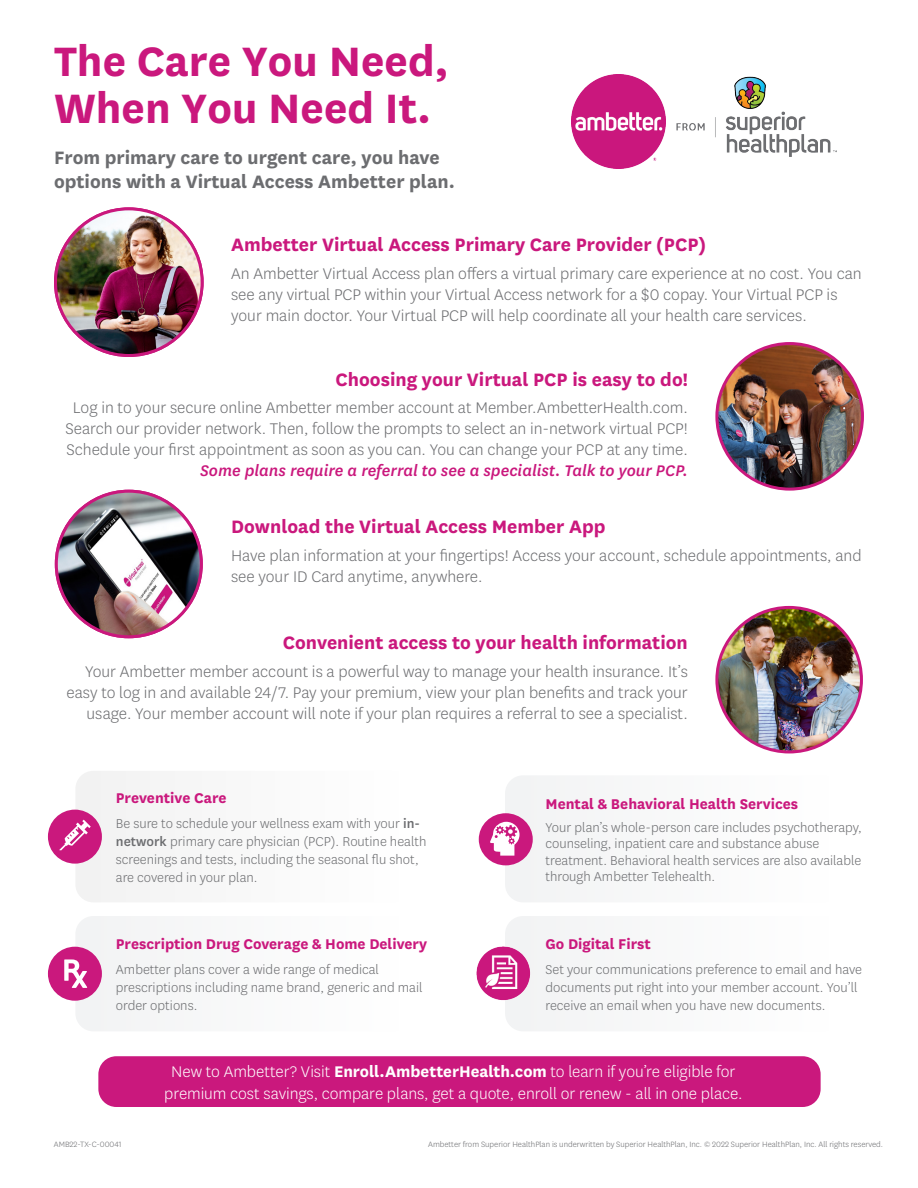
<style>
.page{position:relative;width:918px;height:1188px;background:#fff}
.page>*{position:absolute;margin:0;border:0;box-sizing:border-box;transform-origin:0 0}
.t1{font:700 48px/46.5px "Pmfgbt Thftbv Centene Sans";color:#ca187d}
.t2{font:700 21px "Pmfgbt Thftbv Centene Sans";color:#ca187d}
.t3{font:700 21px/24px "Pmfgbt Thftbv Centene Sans";color:#6c6d70}
.t4{font:300 18px/21px "Nnrxqc Nmtrnf Centene Sans";color:#6c6d70}
.t5{font:300 18px/21.6px "Nnrxqc Nmtrnf Centene Sans";letter-spacing:-.005em;color:#fff;text-align:center}
.t6{font:italic 500 18px "Blbvrt Vwysyf Centene Sans";color:#ca187d}
.t7{font:700 16.5px "Pmfgbt Thftbv Centene Sans";color:#ca187d}
.t8{font:300 15px/18px "Nnrxqc Nmtrnf Centene Sans";color:#6c6d70}
.t9{font:300 9px "Nnrxqc Nmtrnf Centene Sans";color:#6c6d70}
.s1{font-family:"Psxjvp Tpsmjh Centene Sans";font-weight:500}
.s2{font-family:"Pmfgbt Thftbv Centene Sans";font-weight:700}
</style>
<div class="page">
<img style="left:572px;top:74px;width:265px;height:95px">
<img style="left:717px;top:344px;width:145px;height:145px;border-radius:73px">
<div style="left:715px;top:342px;width:149px;height:149px;border:3px solid #ca187d;border-radius:50%"></div>
<img style="left:717px;top:607px;width:144px;height:145px;border-radius:72px">
<div style="left:75px;top:771px;width:378px;height:131px;background:#f9f9f9;border-radius:18px"></div>
<div style="left:75px;top:916px;width:378px;height:115px;background:#f9fafa;border-radius:18px"></div>
<div style="left:48px;top:810px;width:54px;height:54px;background:#ca187d;border-radius:50%"></div>
<svg style="left:59px;top:820px;width:32px;height:30px"></svg>
<div style="left:505px;top:775px;width:378px;height:127px;background:#f9fafa;border-radius:18px"></div>
<div style="left:479px;top:813px;width:54px;height:52px;background:#ca187d;border-radius:50%"></div>
<svg style="left:490px;top:822px;width:30px;height:34px"></svg>
<div style="left:48px;top:947px;width:54px;height:54px;background:#ca187d;border-radius:50%"></div>
<svg style="left:64px;top:959px;width:23px;height:29px"></svg>
<div style="left:505px;top:916px;width:378px;height:115px;background:#f9fafa;border-radius:18px"></div>
<img style="left:476px;top:946px;width:55px;height:55px">
<div style="left:715px;top:606px;width:148px;height:147px;border:3px solid #ca187d;border-radius:50%"></div>
<div style="left:98px;top:1056px;width:723px;height:51px;background:#ca187d;border-radius:18px"></div>
<img style="left:56px;top:209px;width:146px;height:146px;border-radius:73px">
<div style="left:54px;top:207px;width:150px;height:150px;border:3px solid #ca187d;border-radius:50%"></div>
<img style="left:56px;top:491px;width:145px;height:146px;border-radius:73px">
<div style="left:55px;top:490px;width:148px;height:148px;border:3px solid #ca187d;border-radius:50%"></div>
<h1 class="t1" style="left:54px;top:35px;width:396px">The Care You Need,<br>When You Need It.</h1>
<p class="t3" style="left:54px;top:144px;width:402px">From primary care to urgent care, you have options with a Virtual Access Ambetter plan.</p>
<h2 class="t2" style="left:231px;top:230px;width:477px">Ambetter Virtual Access Primary Care Provider (PCP)</h2>
<p class="t4" style="left:231px;top:263px;width:632px">An Ambetter Virtual Access plan offers a virtual primary care experience at no cost. You can see any virtual PCP within your Virtual Access network for a $0 copay. Your Virtual PCP is your main doctor. Your Virtual PCP will help coordinate all your health care services.</p>
<h2 class="t2" style="left:336px;top:364px;width:354px">Choosing your Virtual PCP is easy to do!</h2>
<p class="t4" style="left:65px;top:397px;width:624px;text-align:center">Log in to your secure online Ambetter member account at Member.AmbetterHealth.com.<br>Search our provider network. Then, follow the prompts to select an in-network virtual PCP!<br>Schedule your first appointment as soon as you can. You can change your PCP at any time.</p>
<p class="t6" style="left:200px;top:459px;width:489px">Some plans require a referral to see a specialist. Talk to your PCP.</p>
<h2 class="t2" style="left:231px;top:512px;width:376px">Download the Virtual Access Member App</h2>
<p class="t4" style="left:231px;top:544px;width:632px">Have plan information at your fingertips! Access your account, schedule appointments, and see your ID Card anytime, anywhere.</p>
<h2 class="t2" style="left:283px;top:628px;width:407px">Convenient access to your health information</h2>
<p class="t4" style="left:66px;top:660px;width:623px;text-align:right">Your Ambetter member account is a powerful way to manage your health insurance. It’s easy to log in and available 24/7. Pay your premium, view your plan benefits and track your usage. Your member account will note if your plan requires a referral to see a specialist.</p>
<h2 class="t7" style="left:116px;top:787px;width:112px">Preventive Care</h2>
<p class="t8" style="left:116px;top:814px;width:312px">Be sure to schedule your wellness exam with your <span class="s1">in&shy;network</span> primary care physician (PCP). Routine health screenings and tests, including the seasonal flu shot, are covered in your plan.</p>
<h2 class="t7" style="left:116px;top:933px;width:313px">Prescription Drug Coverage &amp; Home Delivery</h2>
<p class="t8" style="left:116px;top:960px;width:308px">Ambetter plans cover a wide range of medical prescriptions including name brand, generic and mail order options.</p>
<h2 class="t7" style="left:546px;top:792px;width:254px">Mental &amp; Behavioral Health Services</h2>
<p class="t8" style="left:546px;top:819px;width:318px;line-height:16.5px">Your plan’s whole-person care includes psychotherapy, counseling, inpatient care and substance abuse treatment. Behavioral health services are also available through Ambetter Telehealth.</p>
<h2 class="t7" style="left:546px;top:933px;width:107px">Go Digital First</h2>
<p class="t8" style="left:546px;top:960px;width:318px">Set your communications preference to email and have documents put right into your member account. You’ll receive an email when you have new documents.</p>
<p class="t5" style="left:164px;top:1060px;width:580px">New to Ambetter? Visit <span class="s2">Enroll.AmbetterHealth.com</span> to learn if you’re eligible for premium cost savings, compare plans, get a quote, enroll or renew - all in one place.</p>
<p class="t9" style="left:54px;top:1138px;width:69px">AMB22-TX-C-00041</p>
<p class="t9" style="left:428px;top:1138px;width:456px">Ambetter from Superior HealthPlan is underwritten by Superior HealthPlan, Inc. © 2022 Superior HealthPlan, Inc. All rights reserved.</p>
</div>
